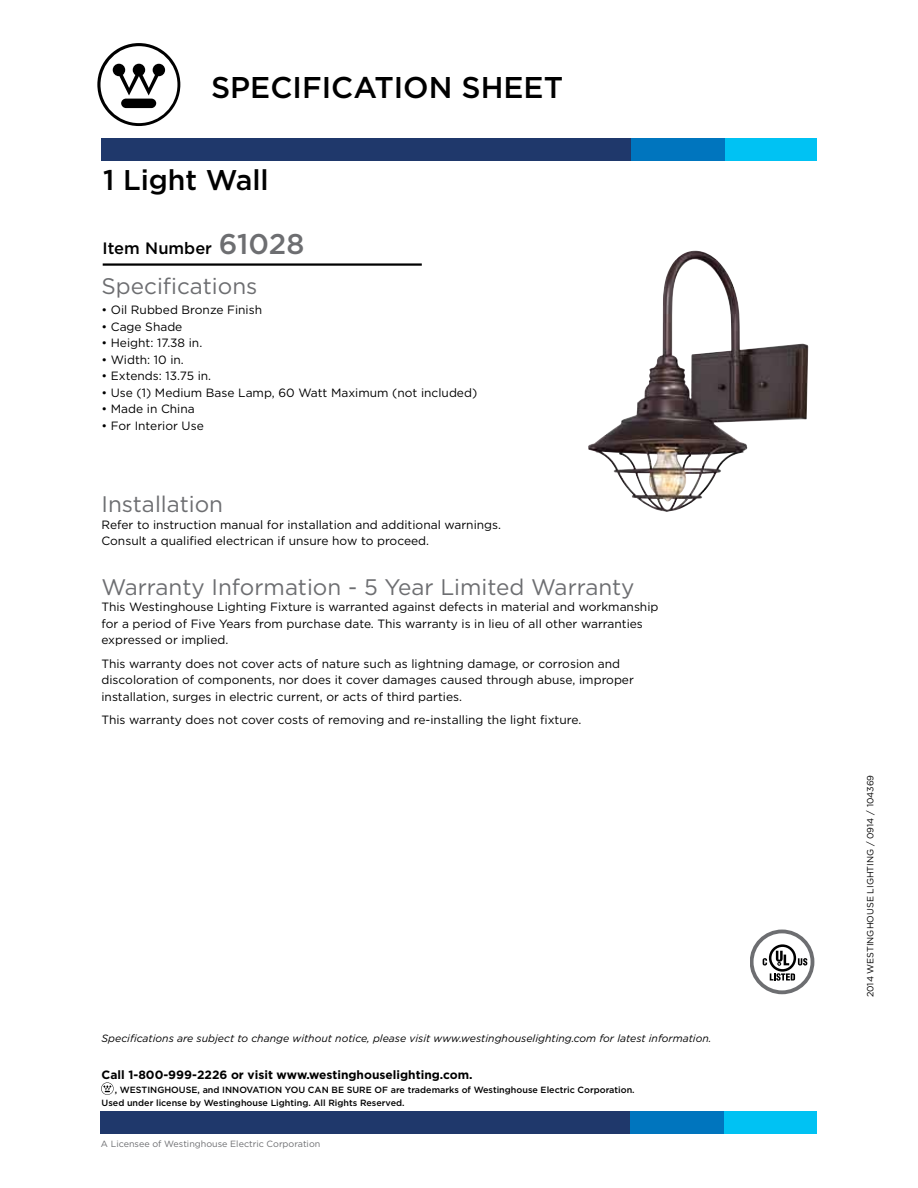
<style>
.page{position:relative;width:918px;height:1188px;background:#fff}
.page>*{position:absolute;margin:0;border:0;box-sizing:border-box;transform-origin:0 0}
.t1{font:500 30px "Gotham";color:#000}
.t2{font:500 28.5px "Gotham";color:#000}
.t3{font:22.5px "Gotham";color:#6d6e71}
.t4{font:500 16.5px "Gotham";color:#000}
.t5{font:12px/16.5px "Gotham";color:#000}
.t6{font:700 12px "Gotham";color:#000}
.t7{font:italic 10.5px "Gotham";color:#000}
.t8{font:500 9px/13.5px "Gotham";color:#000}
.t9{font:9px "Gotham";color:#6d6e71}
.t10{font:9px "Gotham";color:#000}
.s1{font-size:28.5px;color:#6d6e71}
</style>
<div class="page">
<svg style="left:97px;top:43px;width:83px;height:83px"></svg>
<div style="left:106px;top:138px;width:711px;height:23px;background:#00c2f3"></div>
<div style="left:101px;top:138px;width:624px;height:23px;background:#1f386b"></div>
<div style="left:631px;top:138px;width:94px;height:23px;background:#0075be"></div>
<div style="left:105px;top:1111px;width:711px;height:23px;background:#00c2f3"></div>
<div style="left:100px;top:1111px;width:624px;height:23px;background:#1f386b"></div>
<div style="left:631px;top:1111px;width:93px;height:23px;background:#0075be"></div>
<svg style="left:101px;top:1082px;width:13px;height:13px"></svg>
<img style="left:588px;top:251px;width:220px;height:261px">
<svg style="left:750px;top:930px;width:64px;height:64px"></svg>
<hr style="left:103px;top:263px;width:319px;height:3px;background:#000">
<h1 class="t1" style="left:211px;top:68px;width:354px">Specification Sheet</h1>
<h2 class="t2" style="left:103px;top:161px;width:167px">1 Light Wall</h2>
<h3 class="t4" style="left:102px;top:237px;width:203px">Item N umber <span class="s1">61028</span></h3>
<h3 class="t3" style="left:102px;top:271px;width:157px">Specifications</h3>
<p class="t5" style="left:102px;top:302px;width:162px">• Oil Rubbed Bronze Finish</p>
<p class="t5" style="left:102px;top:318px;width:82px">• Cage Shade</p>
<p class="t5" style="left:102px;top:335px;width:102px">• Height: 17.38 in.</p>
<p class="t5" style="left:102px;top:351px;width:84px">• Width: 10 in.</p>
<p class="t5" style="left:102px;top:368px;width:111px">• Extends: 13.75 in.</p>
<p class="t5" style="left:102px;top:384px;width:377px">• Use (1) Medium Base Lamp, 60 Watt Maximum (not included)</p>
<p class="t5" style="left:102px;top:401px;width:95px">• Made in China</p>
<p class="t5" style="left:102px;top:417px;width:104px">• For Interior Use</p>
<h3 class="t3" style="left:102px;top:490px;width:123px">Installation</h3>
<p class="t5" style="left:102px;top:516px;width:401px">Refer to instruction manual for installation and additional warnings.<br>Consult a qualified electrican if unsure how to proceed.</p>
<h3 class="t3" style="left:102px;top:572px;width:535px">Warranty Information - 5 Year Limited Warranty</h3>
<p class="t5" style="left:102px;top:599px;width:559px">This Westinghouse Lighting Fixture is warranted against defects in material and workmanship for a period of Five Years from purchase date. This warranty is in lieu of all other warranties expressed or implied.</p>
<p class="t5" style="left:102px;top:655px;width:534px">This warranty does not cover acts of nature such as lightning damage, or corrosion and discoloration of components, nor does it cover damages caused through abuse, improper installation, surges in electric current, or acts of third parties.</p>
<p class="t5" style="left:102px;top:711px;width:481px">This warranty does not cover costs of removing and re-installing the light fixture.</p>
<p class="t7" style="left:102px;top:1031px;width:611px">Specifications are subject to change without notice, please visit www.westinghouselighting.com for latest information.</p>
<p class="t6" style="left:102px;top:1067px;width:373px">Call 1-800-999-2226 or visit www.westinghouselighting.com.</p>
<p class="t8" style="left:115px;top:1083px;width:115px">, Westinghouse, and INNO</p>
<p class="t8" style="left:247px;top:1083px;width:13px">VATION</p>
<p class="t8" style="left:285px;top:1083px;width:31px">YOU CAN</p>
<p class="t8" style="left:102px;top:1083px;width:535px;text-indent:230px">BE SU RE OF are trademarks of Westinghouse Electric Corporation.<br>Used under license by Westinghouse Lighting. All Rights Reserved.</p>
<p class="t9" style="left:101px;top:1138px;width:221px">A Licensee of Westinghouse Electric Corporation</p>
<p class="t10" style="left:864px;top:997px;width:224px;rotate:-90deg">2014 Westi nghouse Li ghti ng / 0914 / 104369</p>
</div>
